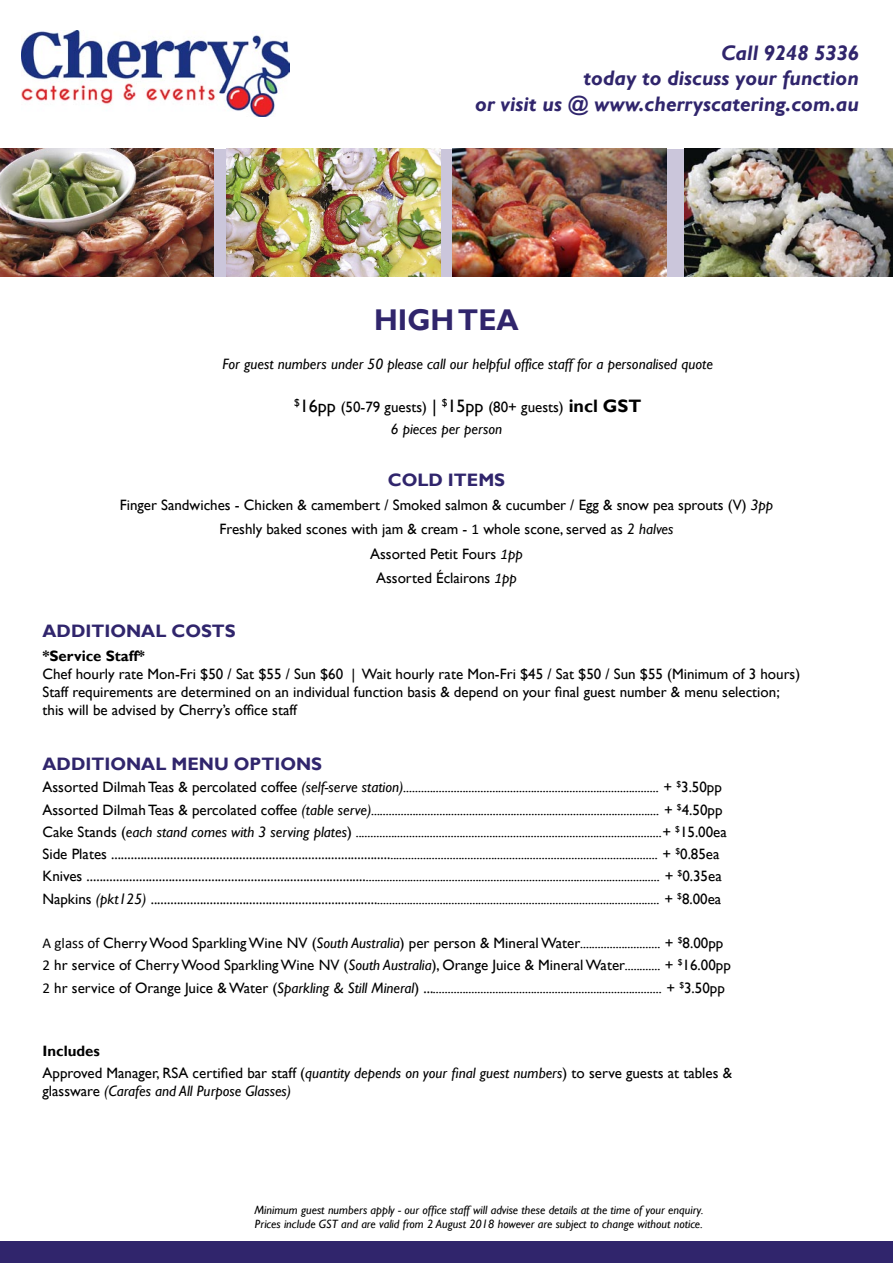
<style>
.page{position:relative;width:893px;height:1263px;background:#fff}
.page>*{position:absolute;margin:0;border:0;box-sizing:border-box;transform-origin:0 0}
.t1{font:700 30px "Gill Sans";color:#30256c;scale:.95 1}
.t2{font:italic 700 21px/25.2px "Gill Sans";color:#30256c;text-align:right}
.t3{font:700 18px "Gill Sans";color:#30256c}
.t4{font:italic 15px "Gill Sans";color:#000}
.t5{font:15px/18px "Gill Sans";color:#000}
.t6{font:700 15px "Gill Sans";color:#000}
.t7{font:italic 12px "Gill Sans";color:#000}
.s1{font-size:18px}
.s2{font-weight:700;font-size:18px}
.s3{font-style:italic}
.s4{font-family:"Calibri"}
.s5{font-family:"Calibri";font-style:italic}
.s6{font-weight:700}
.s7{font-style:normal}
.s8{font-family:"Calibri";font-style:normal}
</style>
<div class="page">
<div style="left:0;top:149px;width:893px;height:127px;background:#cbc6db"></div>
<img style="left:0;top:149px;width:214px;height:127px">
<img style="left:226px;top:149px;width:214px;height:127px">
<img style="left:453px;top:149px;width:213px;height:127px">
<img style="left:685px;top:149px;width:208px;height:127px">
<div style="left:0;top:1242px;width:893px;height:21px;background:#30256c"></div>
<img style="left:21px;top:31px;width:268px;height:86px">
<p class="t2" style="left:475px;top:41px;width:385px">Call 9248 5336<br>today to discuss your function<br>or visit us @ www.cherryscatering.com.au</p>
<p class="t1" style="left:374px;top:302px;width:154px">HIGH TEA</p>
<p class="t4" style="left:222px;top:355px;width:492px">For guest numbers under 50 please call our helpful office staff for a personalised quote</p>
<p class="t5" style="left:294px;top:398px;width:349px"><sup>$</sup><span class="s1">16pp</span> (50-79 guests) <span class="s1">|</span> <sup>$</sup><span class="s1">15pp</span> (80+ guests) <span class="s2">incl GST</span></p>
<p class="t4" style="left:391px;top:420px;width:113px">6 pieces per person</p>
<p class="t3" style="left:388px;top:469px;width:119px">COLD ITEMS</p>
<p class="t5" style="left:120px;top:496px;width:655px">Finger Sandwiches - Chicken &amp; camembert / Smoked salmon &amp; cucumber / Egg &amp; snow pea sprouts (V) <span class="s3">3pp</span></p>
<p class="t5" style="left:219px;top:520px;width:456px">Freshly baked scones with jam &amp; cream - <span class="s4">1</span> whole scone, served as <span class="s3">2 halves</span></p>
<p class="t5" style="left:370px;top:545px;width:154px">Assorted Petit Fours <span class="s5">1</span><span class="s3">pp</span></p>
<p class="t5" style="left:376px;top:569px;width:142px">Assorted Éclairons <span class="s5">1</span><span class="s3">pp</span></p>
<p class="t3" style="left:43px;top:620px;width:195px">ADDITIONAL COSTS</p>
<p class="t5" style="left:43px;top:647px;width:759px"><span class="s6">*Service Staff*<br></span>Chef hourly rate Mon-Fri $50 / Sat $55 / Sun $60 | Wait hourly rate Mon-Fri $45 / Sat $50 / Sun $55 (Minimum of 3 hours)<br>Staff requirements are determined on an individual function basis &amp; depend on your final guest number &amp; menu selection; this will be advised by Cherry’s office staff</p>
<p class="t3" style="left:43px;top:753px;width:281px">ADDITIONAL MENU OPTIONS</p>
<p class="t4" style="left:43px;top:778px;width:681px"><span class="s7">Assorted Dilmah Teas &amp; percolated coffee</span> (self-serve station)...................................................................................... <span class="s7">+</span> <sup>$</sup><span class="s7">3.50pp</span></p>
<p class="t4" style="left:43px;top:801px;width:681px"><span class="s7">Assorted Dilmah Teas &amp; percolated coffee</span> (table serve)................................................................................................. <span class="s7">+</span> <sup>$</sup><span class="s7">4.50pp</span></p>
<p class="t4" style="left:43px;top:823px;width:686px"><span class="s7">Cake Stands (</span>each stand comes with 3 serving plates<span class="s7">)</span> .......................................................................................................<span class="s7">+</span> <sup>$</sup><span class="s7">15.00ea</span></p>
<p class="t5" style="left:43px;top:845px;width:678px">Side Plates .....................................................................................<span class="s3">..........................................................................................</span> + <sup>$</sup>0.85ea</p>
<p class="t4" style="left:43px;top:867px;width:681px"><span class="s7">Knives .....................................................................................</span>................................................................................................... <span class="s7">+</span> <sup>$</sup><span class="s7">0.35ea</span></p>
<p class="t4" style="left:43px;top:890px;width:680px"><span class="s7">Napkins</span> (pkt125) <span class="s7">.....................................................................</span>............................................................................................... <span class="s7">+</span> <sup>$</sup><span class="s7">8.00ea</span></p>
<p class="t5" style="left:43px;top:934px;width:682px"><span class="s4">A glass of</span> Cherry Wood Sparkling Wine NV (<span class="s3">South Australia</span>) per person &amp; Mineral Water<span class="s3">...........................</span> + <sup>$</sup>8.00pp</p>
<p class="t5" style="left:43px;top:956px;width:690px"><span class="s4">2</span> hr service of Cherry Wood Sparkling Wine NV (<span class="s3">South Australia</span>), Orange Juice &amp; Mineral Water<span class="s3">............</span> + <sup>$</sup>16.00pp</p>
<p class="t4" style="left:43px;top:979px;width:684px"><span class="s8">2</span> <span class="s7">hr service of Orange Juice &amp; Water (</span>Sparkling &amp; Still Mineral<span class="s7">) ...</span>............................................................................. <span class="s7">+</span> <sup>$</sup><span class="s7">3.50pp</span></p>
<p class="t6" style="left:43px;top:1042px;width:59px">Includes</p>
<p class="t5" style="left:43px;top:1064px;width:691px">Approved Manager, RSA certified bar staff (<span class="s3">quantity depends on your final guest numbers</span>) to serve guests at tables &amp; glassware <span class="s3">(Carafes and All Purpose Glasses)</span></p>
<p class="t7" style="left:255px;top:1203px;width:450px">Minimum guest numbers apply - our office staff will advise these details at the time of your enquiry.</p>
<p class="t7" style="left:255px;top:1217px;width:449px">Prices include GST and are valid from 2 August 2018 however are subject to change without notice.</p>
</div>
